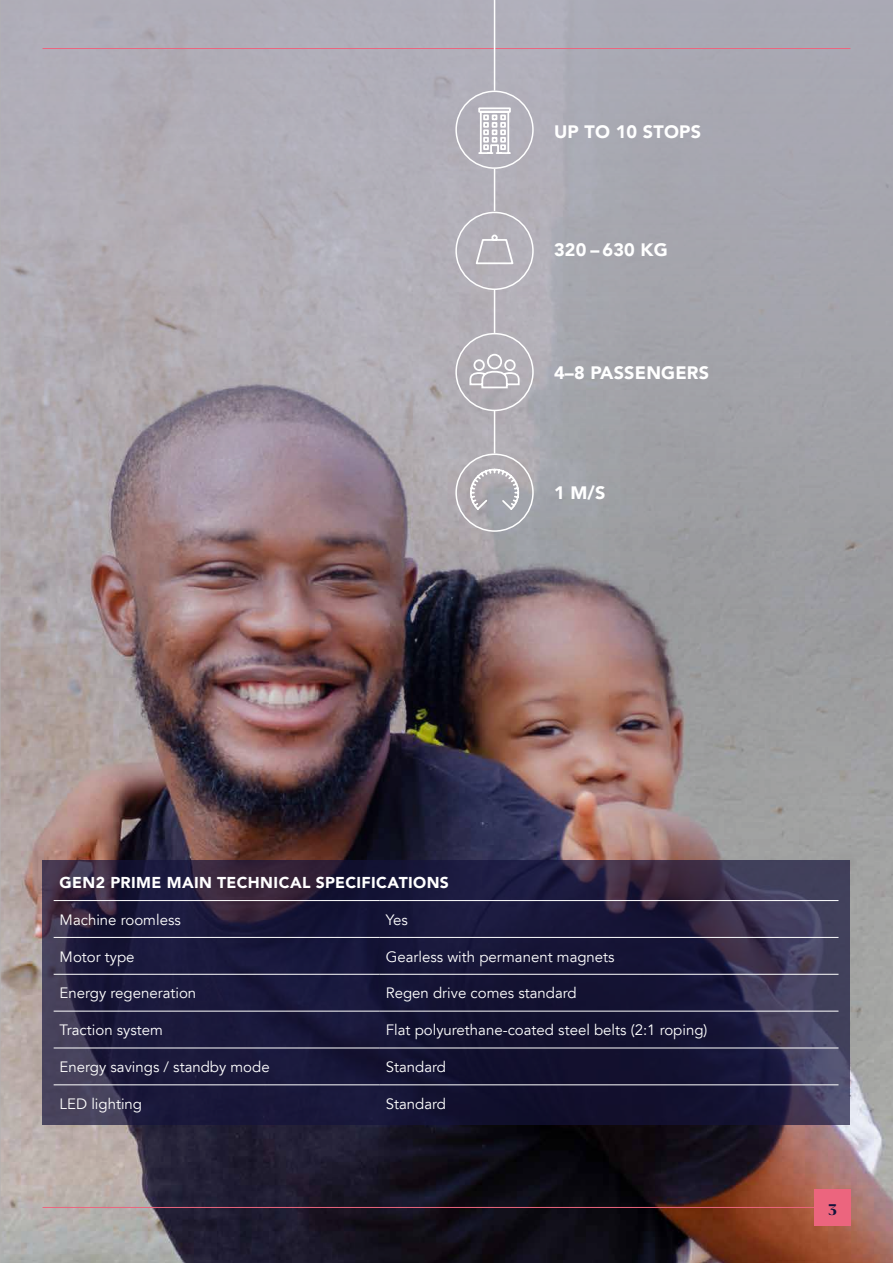
<style>
.page{position:relative;width:893px;height:1263px;background:#fff}
.page>*{position:absolute;margin:0;border:0;box-sizing:border-box;transform-origin:0 0}
.t1{font:900 18px "Avenir LT";letter-spacing:.01em;color:#fff}
.t2{font:700 18px "Grifo M";color:#14133b}
.t3{font:900 15.75px "Avenir LT";letter-spacing:.025em;color:#fff}
.t4{font:15px "Avenir LT";color:#fff}
</style>
<div class="page">
<img style="left:1px;top:0;width:892px;height:1263px">
<svg style="left:1px;top:1182px;width:892px;height:6px;background:#4a3c41"></svg>
<hr style="left:43px;top:48px;width:807px;height:1px;background:#ec657e">
<hr style="left:43px;top:1207px;width:807px;height:1px;background:#ec657e">
<div style="left:814px;top:1190px;width:36px;height:36px;background:#ec657e"></div>
<hr style="left:494px;top:411px;width:1px;height:42px;background:#fff">
<hr style="left:494px;top:290px;width:1px;height:43px;background:#fff">
<hr style="left:494px;top:169px;width:1px;height:42px;background:#fff">
<hr style="left:494px;top:0;width:1px;height:91px;background:#fff">
<div style="left:455px;top:91px;width:79px;height:78px;border:2px solid #fff;border-radius:50%"></div>
<div style="left:455px;top:212px;width:79px;height:78px;border:2px solid #fff;border-radius:50%"></div>
<div style="left:455px;top:333px;width:79px;height:78px;border:2px solid #fff;border-radius:50%"></div>
<div style="left:455px;top:453px;width:79px;height:79px;border:2px solid #fff;border-radius:50%"></div>
<svg style="left:477px;top:107px;width:35px;height:48px"></svg>
<svg style="left:469px;top:468px;width:51px;height:43px;background:#b7b5ba"></svg>
<svg style="left:474px;top:234px;width:41px;height:31px"></svg>
<svg style="left:469px;top:353px;width:51px;height:36px"></svg>
<svg style="left:43px;top:860px;width:807px;height:265px;background:#221f3e"></svg>
<hr style="left:54px;top:900px;width:326px;height:1px;background:#fff">
<hr style="left:380px;top:900px;width:458px;height:1px;background:#fff">
<hr style="left:54px;top:937px;width:326px;height:1px;background:#fff">
<hr style="left:380px;top:937px;width:458px;height:1px;background:#fff">
<hr style="left:54px;top:974px;width:326px;height:1px;background:#fff">
<hr style="left:380px;top:974px;width:458px;height:1px;background:#fff">
<hr style="left:54px;top:1011px;width:326px;height:1px;background:#fff">
<hr style="left:380px;top:1011px;width:458px;height:1px;background:#fff">
<hr style="left:54px;top:1047px;width:326px;height:1px;background:#fff">
<hr style="left:380px;top:1047px;width:458px;height:1px;background:#fff">
<hr style="left:54px;top:1084px;width:326px;height:1px;background:#fff">
<hr style="left:380px;top:1084px;width:458px;height:1px;background:#fff">
<hr style="left:0;top:0;width:1px;height:1263px;background:#b3b2b2">
<p class="t1" style="left:554px;top:120px;width:148px">UP TO 10 STOPS</p>
<p class="t1" style="left:554px;top:239px;width:115px">320 – 630 KG</p>
<p class="t1" style="left:554px;top:362px;width:157px">4–8 PASSENGERS</p>
<p class="t1" style="left:554px;top:482px;width:53px">1 M/S</p>
<p class="t3" style="left:60px;top:873px;width:391px">GEN2 PRIME MAIN TECHNICAL SPECIFICATIONS</p>
<p class="t4" style="left:60px;top:911px;width:123px">Machine roomless</p>
<p class="t4" style="left:386px;top:911px;width:23px">Yes</p>
<p class="t4" style="left:60px;top:948px;width:76px">Motor type</p>
<p class="t4" style="left:386px;top:948px;width:230px">Gearless with permanent magnets</p>
<p class="t4" style="left:60px;top:984px;width:138px">Energy regeneration</p>
<p class="t4" style="left:386px;top:984px;width:192px">Regen drive comes standard</p>
<p class="t4" style="left:60px;top:1021px;width:105px">Traction system</p>
<p class="t4" style="left:386px;top:1021px;width:323px">Flat polyurethane-coated steel belts (2:1 roping)</p>
<p class="t4" style="left:60px;top:1058px;width:212px">Energy savings / standby mode</p>
<p class="t4" style="left:386px;top:1058px;width:62px">Standard</p>
<p class="t4" style="left:60px;top:1095px;width:84px">LED lighting</p>
<p class="t4" style="left:386px;top:1095px;width:62px">Standard</p>
<p class="t2" style="left:828px;top:1200px;width:10px">3</p>
</div>
